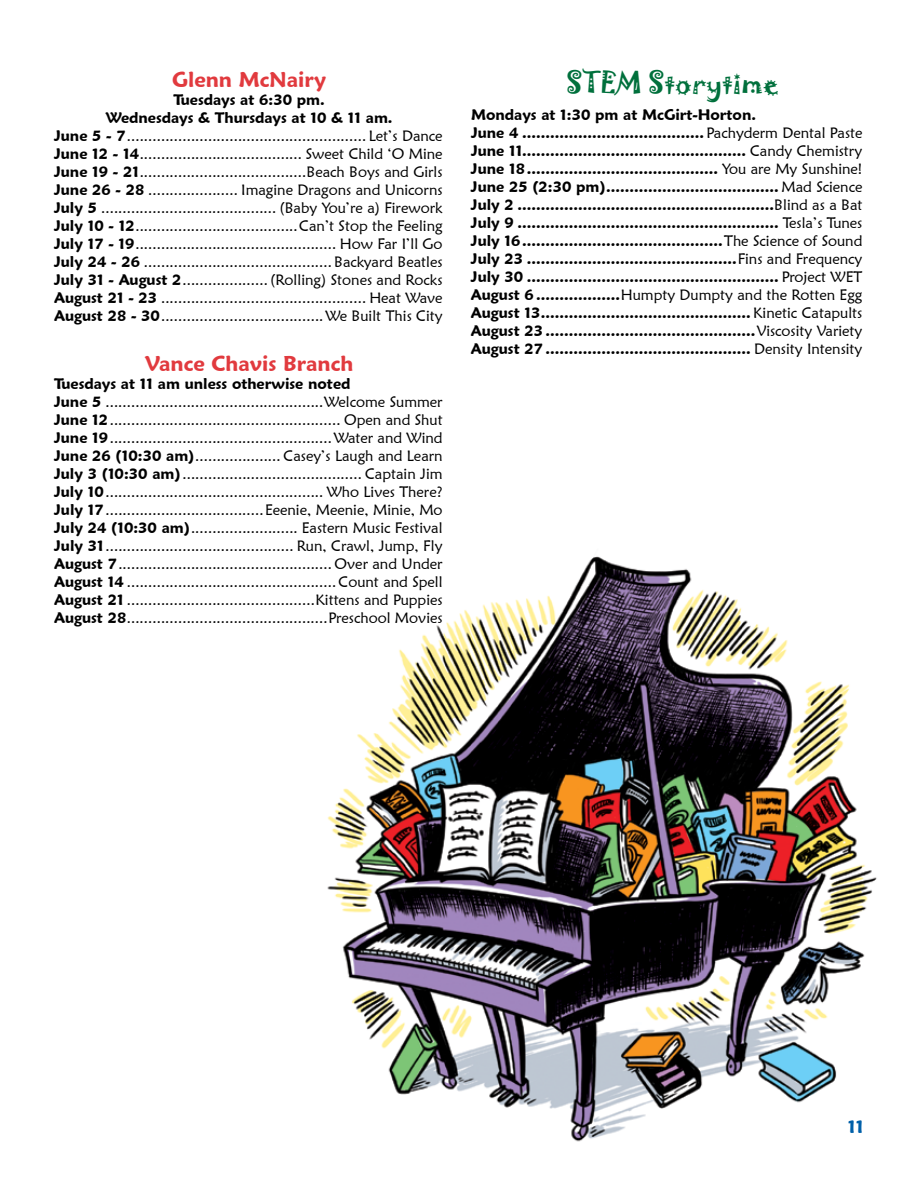
<style>
.page{position:relative;width:918px;height:1188px;background:#fff}
.page>*{position:absolute;margin:0;border:0;box-sizing:border-box;transform-origin:0 0}
.t1{font:27px "Jokerman";color:#00703c}
.t2{font:600 21px "Maiandra GD";color:#e13a3e}
.t3{font:600 18px "Maiandra GD";color:#0060a9}
.t4{font:15px/18px "Maiandra GD";color:#000;text-align:center}
.t5{font:600 15px/18px "Maiandra GD";color:#000}
.s1{font-weight:600}
.s2{font-weight:400}
</style>
<div class="page">
<img style="left:327px;top:556px;width:550px;height:586px">
<h2 class="t2" style="left:172px;top:66px;width:156px">Glenn McNairy</h2>
<p class="t4" style="left:54px;top:90px;width:390px"><span class="s1">Tuesdays at 6:30 pm.<br>Wednesdays &amp; Thursdays at 10 &amp; 11 am.<br>June 5 - 7</span>........................................................ Let’s Dance <span class="s1">June 12 - 14</span>...................................... Sweet Child ‘O Mine <span class="s1">June 19 - 21</span>.......................................Beach Boys and Girls <span class="s1">June 26 - 28</span> ..................... Imagine Dragons and Unicorns <span class="s1">July 5</span> ......................................... (Baby You’re a) Firework <span class="s1">July 10 - 12</span>......................................Can’t Stop the Feeling <span class="s1">July 17 - 19</span>............................................... How Far I’ll Go <span class="s1">July 24 - 26</span> ............................................Backyard Beatles <span class="s1">July 31 - August 2</span>....................(Rolling) Stones and Rocks <span class="s1">August 21 - 23</span> ................................................ Heat Wave <span class="s1">August 28 - 30</span>......................................We Built This City</p>
<h2 class="t2" style="left:145px;top:351px;width:210px">Vance Chavis Branch</h2>
<p class="t4" style="left:54px;top:375px;width:390px;text-align:left"><span class="s1">Tuesdays at 11 am unless otherwise noted<br>June 5</span> ...................................................Welcome Summer <span class="s1">June 12</span>...................................................... Open and Shut <span class="s1">June 19</span>....................................................Water and Wind <span class="s1">June 26 (10:30 am)</span>.................... Casey’s Laugh and Learn <span class="s1">July 3 (10:30 am)</span> .......................................... Captain Jim <span class="s1">July 10</span>................................................... Who Lives There?<br><span class="s1">July 17</span>.....................................Eeenie, Meenie, Minie, Mo <span class="s1">July 24 (10:30 am)</span>......................... Eastern Music Festival <span class="s1">July 31</span> ............................................ Run, Crawl, Jump, Fly <span class="s1">August 7</span>.................................................. Over and Under <span class="s1">August 14</span> .................................................Count and Spell <span class="s1">August 21</span> ............................................Kittens and Puppies <span class="s1">August 28</span>...............................................Preschool Movies</p>
<h1 class="t1" style="left:567px;top:63px;width:214px">STEM Storytime</h1>
<p class="t5" style="left:471px;top:105px;width:393px">Mondays at 1:30 pm at McGirt-Horton.<br>June 4 ....................................... <span class="s2">Pachyderm Dental Paste </span>June 11................................................ <span class="s2">Candy Chemistry </span>June 18......................................... <span class="s2">You are My Sunshine!<br></span>June 25 (2:30 pm)..................................... <span class="s2">Mad Science </span>July 2 .......................................................<span class="s2">Blind as a Bat </span>July 9 ........................................................ <span class="s2">Tesla’s Tunes </span>July 16...........................................<span class="s2">The Science of Sound </span>July 23 .............................................<span class="s2">Fins and Frequency </span>July 30 ...................................................... <span class="s2">Project WET </span>August 6 ..................<span class="s2">Humpty Dumpty and the Rotten Egg </span>August 13............................................. <span class="s2">Kinetic Catapults </span>August 23 .............................................<span class="s2">Viscosity Variety </span>August 27 ............................................ <span class="s2">Density Intensity</span></p>
<p class="t3" style="left:848px;top:1115px;width:17px">11</p>
</div>
